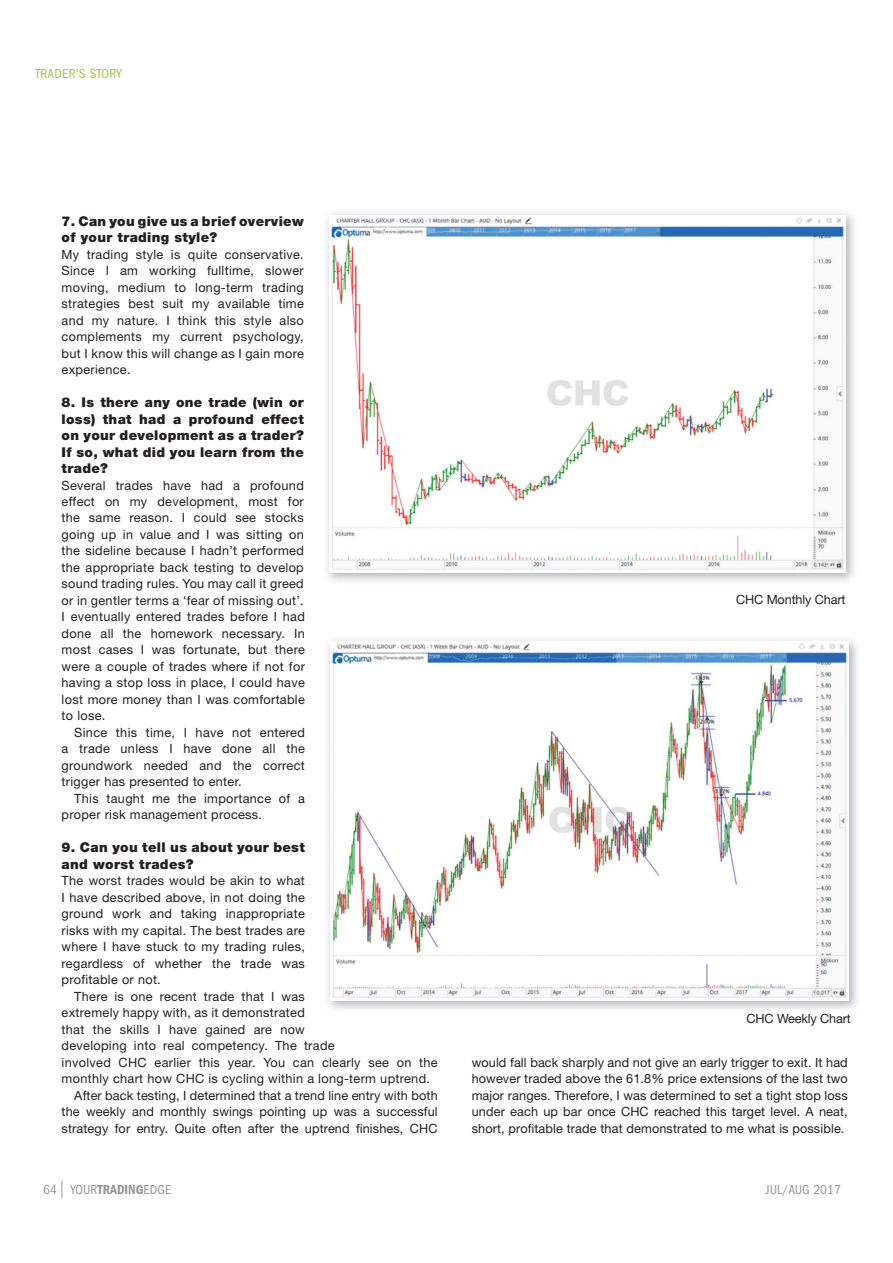
<style>
.page{position:relative;width:893px;height:1263px;background:#fff}
.page>*{position:absolute;margin:0;border:0;box-sizing:border-box;transform-origin:0 0}
.t1{font:900 13.5px/16.5px "Helvetica Neue";letter-spacing:.025em;color:#231f20}
.t2{font:condensed 13.5px "Franklin Gothic";color:#939598}
.t3{font:condensed 13.5px "Franklin Gothic";letter-spacing:.015em;color:#96c93c}
.t4{font:12.75px/16.5px "Helvetica Neue";letter-spacing:.025em;color:#231f20;text-align:justify}
.t5{font:12.75px "Helvetica Neue";letter-spacing:-.01em;color:#231f20}
.s1{font-weight:600}
</style>
<div class="page">
<svg style="left:62px;top:1181px;width:1px;height:17px"></svg>
<img style="left:329px;top:216px;width:516px;height:354px">
<img style="left:330px;top:642px;width:519px;height:356px">
<p class="t3" style="left:35px;top:69px;width:88px">TRADER'S STORY</p>
<p class="t1" style="left:62px;top:214px;width:244px">7. Can you give us a brief overview of your trading style?</p>
<p class="t4" style="left:62px;top:247px;width:244px">My trading style is quite conservative.<br>Since I am working fulltime, slower moving, medium to long-term trading strategies best suit my available time and my nature. I think this style also complements my current psychology, but I know this will change as I gain more experience.</p>
<p class="t1" style="left:62px;top:395px;width:244px;text-align:justify">8. Is there any one trade (win or loss) that had a profound effect on your development as a trader?<br>If so, what did you learn from the trade?</p>
<p class="t4" style="left:62px;top:478px;width:245px">Several trades have had a profound effect on my development, most for the same reason. I could see stocks going up in value and I was sitting on the sideline because I hadn’t performed the appropriate back testing to develop sound trading rules. You may call it greed or in gentler terms a ‘fear of missing out’.<br>I eventually entered trades before I had done all the homework necessary. In most cases I was fortunate, but there were a couple of trades where if not for having a stop loss in place, I could have lost more money than I was comfortable to lose.</p>
<p class="t4" style="left:62px;top:725px;width:245px;text-indent:13px">Since this time, I have not entered a trade unless I have done all the groundwork needed and the correct trigger has presented to enter.</p>
<p class="t4" style="left:62px;top:791px;width:245px;text-indent:13px">This taught me the importance of a proper risk management process.</p>
<p class="t1" style="left:62px;top:840px;width:245px">9. Can you tell us about your best and worst trades?</p>
<p class="t4" style="left:62px;top:874px;width:245px">The worst trades would be akin to what I have described above, in not doing the ground work and taking inappropriate risks with my capital. The best trades are where I have stuck to my trading rules, regardless of whether the trade was profitable or not.</p>
<p class="t4" style="left:74px;top:989px;width:232px">There is one recent trade that I was</p>
<p class="t4" style="left:62px;top:1006px;width:245px">extremely happy with, as it demonstrated</p>
<p class="t4" style="left:62px;top:1022px;width:245px">that the skills I have gained are now</p>
<p class="t4" style="left:62px;top:1039px;width:274px">developing into real competency. The trade</p>
<p class="t4" style="left:62px;top:1055px;width:378px">involved CHC earlier this year. You can clearly see on the</p>
<p class="t4" style="left:62px;top:1072px;width:370px">monthly chart how CHC is cycling within a long-term uptrend.</p>
<p class="t4" style="left:74px;top:1088px;width:365px">After back testing, I determined that a trend line entry with both</p>
<p class="t4" style="left:62px;top:1104px;width:378px">the weekly and monthly swings pointing up was a successful</p>
<p class="t4" style="left:62px;top:1121px;width:377px">strategy for entry. Quite often after the uptrend finishes, CHC</p>
<p class="t5" style="left:736px;top:594px;width:111px">CHC Monthly Chart</p>
<p class="t5" style="left:746px;top:1014px;width:106px">CHC Weekly Chart</p>
<p class="t4" style="left:472px;top:1055px;width:378px">would fall back sharply and not give an early trigger to exit. It had however traded above the 61.8% price extensions of the last two major ranges. Therefore, I was determined to set a tight stop loss under each up bar once CHC reached this target level. A neat, short, profitable trade that demonstrated to me what is possible.</p>
<p class="t2" style="left:43px;top:1185px;width:130px">64 YOUR<span class="s1">TRADING</span>EDGE</p>
<p class="t2" style="left:765px;top:1185px;width:77px">JUL/AUG 2017</p>
</div>
